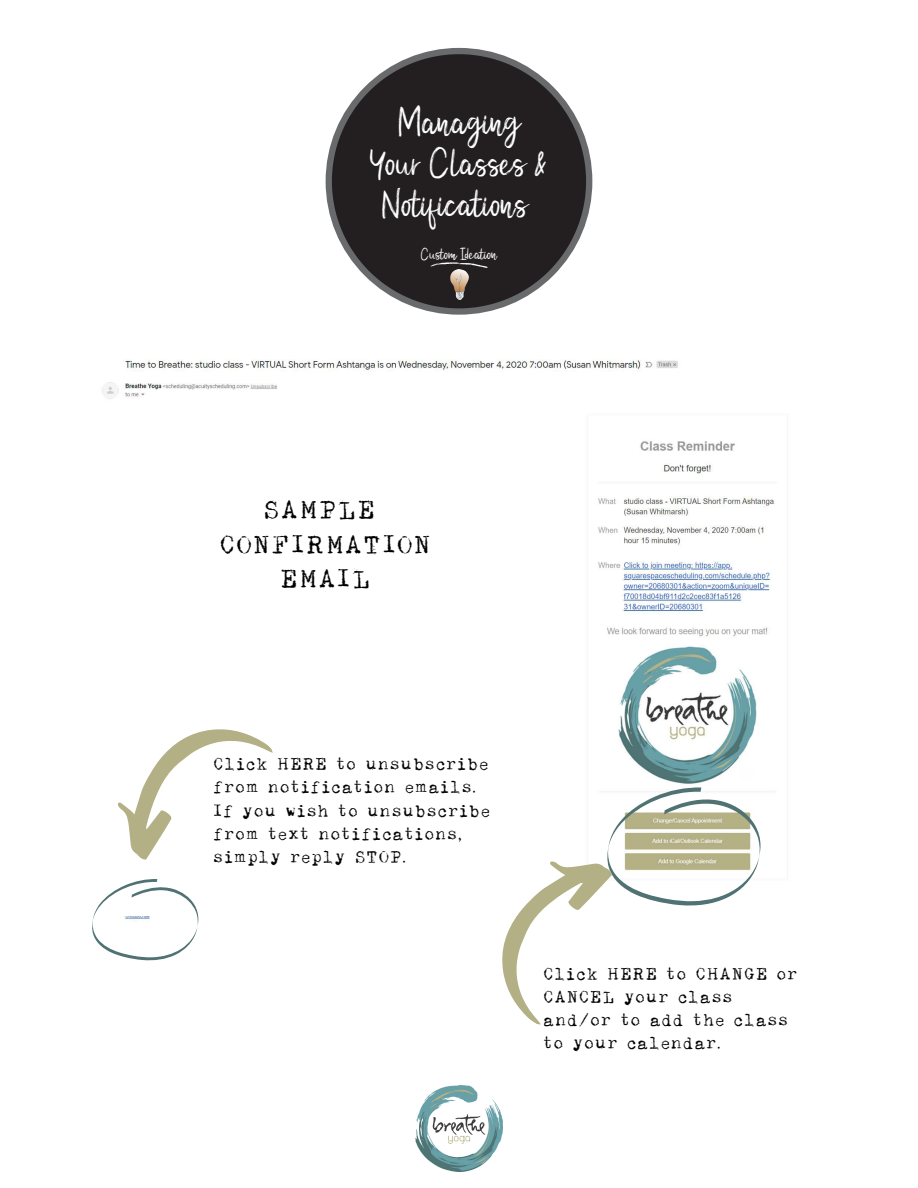
<style>
.page{position:relative;width:918px;height:1188px;background:#fff}
.page>*{position:absolute;margin:0;border:0;box-sizing:border-box;transform-origin:0 0}
.t1{font:31.05px/40.8px "Superdry Script";color:#fff;text-align:center}
.t2{font:25.5px/34.7px "Simple Things";color:#000;text-align:center}
.t3{font:18.75px "Superdry Swash";color:#fff}
.t4{font:16.8px/23.1px "Simple Things";color:#000}
.t5{font:12.45px "Superdry Script";color:#fff}
</style>
<div class="page">
<svg style="left:326px;top:48px;width:266px;height:267px"></svg>
<svg style="left:332px;top:54px;width:254px;height:254px;fill:#231f20"></svg>
<img style="left:450px;top:269px;width:18px;height:31px">
<img style="left:416px;top:1086px;width:86px;height:85px">
<img style="left:102px;top:359px;width:674px;height:425px">
<div style="left:123px;top:756px;width:280px;height:160px;background:#fff"></div>
<svg style="left:92px;top:696px;width:183px;height:265px"></svg>
<svg style="left:502px;top:787px;width:259px;height:238px"></svg>
<h1 class="t1" style="left:370px;top:106px;width:179px">Managing<br>Your Classes &amp;<br>Notifications</h1>
<p class="t5" style="left:421px;top:247px;width:77px">Custom Ideation</p>
<p class="t3" style="left:430px;top:252px;width:60px">u</p>
<h2 class="t2" style="left:219px;top:492px;width:214px">SAMPLE<br>CONFIRMATION<br>EMAIL</h2>
<p class="t4" style="left:213px;top:752px;width:279px">Click HERE to unsubscribe from notification emails.<br>If you wish to unsubscribe from text notifications, simply reply STOP.</p>
<p class="t4" style="left:543px;top:962px;width:256px">Click HERE to CHANGE or<br>CANCEL your class and/or to add the class to your calendar.</p>
</div>
